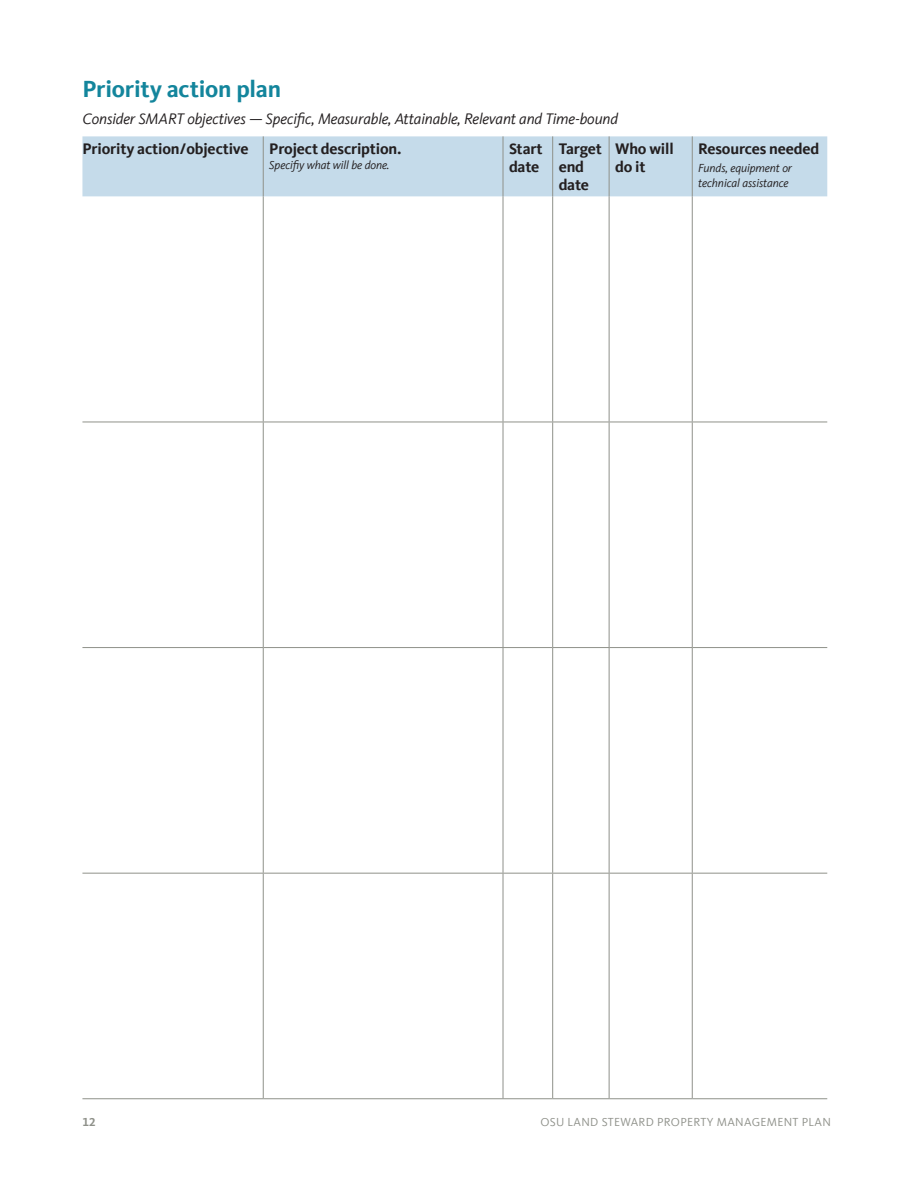
<style>
.page{position:relative;width:918px;height:1188px;background:#fff}
.page>*{position:absolute;margin:0;border:0;box-sizing:border-box;transform-origin:0 0}
.t1{font:700 24px "Kievit Offc";letter-spacing:-.01em;color:#13859c}
.t2{font:700 15.75px/18px "Kievit Offc";letter-spacing:-.01em;color:#231f20}
.t3{font:italic 15.75px "Kievit Offc";letter-spacing:-.01em;color:#231f20}
.t4{font:italic 12px/15px "Kievit Offc";letter-spacing:-.01em;color:#231f20}
.t5{font:12px "Kievit Offc";letter-spacing:.025em;color:#8f918a}
.t6{font:700 12px "Kievit Offc";color:#8f918a}
</style>
<div class="page">
<div style="left:82px;top:136px;width:745px;height:60px;background:#c5dbea"></div>
<hr style="left:263px;top:136px;width:1px;height:60px;background:#8f918a">
<hr style="left:503px;top:136px;width:1px;height:60px;background:#8f918a">
<hr style="left:552px;top:136px;width:1px;height:60px;background:#8f918a">
<hr style="left:609px;top:136px;width:1px;height:60px;background:#8f918a">
<hr style="left:692px;top:136px;width:1px;height:60px;background:#8f918a">
<hr style="left:263px;top:196px;width:1px;height:226px;background:#8f918a">
<hr style="left:503px;top:196px;width:1px;height:226px;background:#8f918a">
<hr style="left:552px;top:196px;width:1px;height:226px;background:#8f918a">
<hr style="left:609px;top:196px;width:1px;height:226px;background:#8f918a">
<hr style="left:692px;top:196px;width:1px;height:226px;background:#8f918a">
<hr style="left:82px;top:422px;width:181px;height:1px;background:#8f918a">
<hr style="left:263px;top:422px;width:240px;height:1px;background:#8f918a">
<hr style="left:263px;top:422px;width:1px;height:225px;background:#8f918a">
<hr style="left:503px;top:422px;width:50px;height:1px;background:#8f918a">
<hr style="left:503px;top:422px;width:1px;height:225px;background:#8f918a">
<hr style="left:553px;top:422px;width:56px;height:1px;background:#8f918a">
<hr style="left:552px;top:422px;width:1px;height:225px;background:#8f918a">
<hr style="left:609px;top:422px;width:83px;height:1px;background:#8f918a">
<hr style="left:609px;top:422px;width:1px;height:225px;background:#8f918a">
<hr style="left:692px;top:422px;width:135px;height:1px;background:#8f918a">
<hr style="left:692px;top:422px;width:1px;height:225px;background:#8f918a">
<hr style="left:82px;top:647px;width:181px;height:1px;background:#8f918a">
<hr style="left:263px;top:647px;width:240px;height:1px;background:#8f918a">
<hr style="left:263px;top:648px;width:1px;height:225px;background:#8f918a">
<hr style="left:503px;top:647px;width:50px;height:1px;background:#8f918a">
<hr style="left:503px;top:648px;width:1px;height:225px;background:#8f918a">
<hr style="left:553px;top:647px;width:56px;height:1px;background:#8f918a">
<hr style="left:552px;top:648px;width:1px;height:225px;background:#8f918a">
<hr style="left:609px;top:647px;width:83px;height:1px;background:#8f918a">
<hr style="left:609px;top:648px;width:1px;height:225px;background:#8f918a">
<hr style="left:692px;top:647px;width:135px;height:1px;background:#8f918a">
<hr style="left:692px;top:648px;width:1px;height:225px;background:#8f918a">
<hr style="left:82px;top:873px;width:181px;height:1px;background:#8f918a">
<hr style="left:263px;top:873px;width:240px;height:1px;background:#8f918a">
<hr style="left:263px;top:874px;width:1px;height:224px;background:#8f918a">
<hr style="left:503px;top:873px;width:50px;height:1px;background:#8f918a">
<hr style="left:503px;top:874px;width:1px;height:224px;background:#8f918a">
<hr style="left:553px;top:873px;width:56px;height:1px;background:#8f918a">
<hr style="left:552px;top:874px;width:1px;height:224px;background:#8f918a">
<hr style="left:609px;top:873px;width:83px;height:1px;background:#8f918a">
<hr style="left:609px;top:874px;width:1px;height:224px;background:#8f918a">
<hr style="left:692px;top:873px;width:135px;height:1px;background:#8f918a">
<hr style="left:692px;top:874px;width:1px;height:224px;background:#8f918a">
<hr style="left:82px;top:1098px;width:181px;height:1px;background:#8f918a">
<hr style="left:263px;top:1098px;width:240px;height:1px;background:#8f918a">
<hr style="left:503px;top:1098px;width:50px;height:1px;background:#8f918a">
<hr style="left:553px;top:1098px;width:56px;height:1px;background:#8f918a">
<hr style="left:609px;top:1098px;width:83px;height:1px;background:#8f918a">
<hr style="left:692px;top:1098px;width:135px;height:1px;background:#8f918a">
<h1 class="t1" style="left:82px;top:75px;width:200px">Priority action plan</h1>
<p class="t3" style="left:82px;top:109px;width:537px">Consider SMART objectives — Specific, Measurable, Attainable, Relevant and Time-bound</p>
<p class="t2" style="left:82px;top:140px;width:168px">Priority action/objective</p>
<p class="t2" style="left:269px;top:140px;width:134px">Project description.</p>
<p class="t4" style="left:269px;top:158px;width:122px">Specifiy what will be done.</p>
<p class="t2" style="left:509px;top:140px;width:35px">Start date</p>
<p class="t2" style="left:559px;top:140px;width:45px">Target end date</p>
<p class="t2" style="left:615px;top:140px;width:60px">Who will do it</p>
<p class="t2" style="left:698px;top:140px;width:123px">Resources needed</p>
<p class="t4" style="left:698px;top:161px;width:95px">Funds, equipment or technical assistance</p>
<p class="t6" style="left:82px;top:1115px;width:15px">12</p>
<p class="t5" style="left:541px;top:1115px;width:292px">OSU LAND STEWARD PROPERTY MANAGEMENT PLAN</p>
</div>
